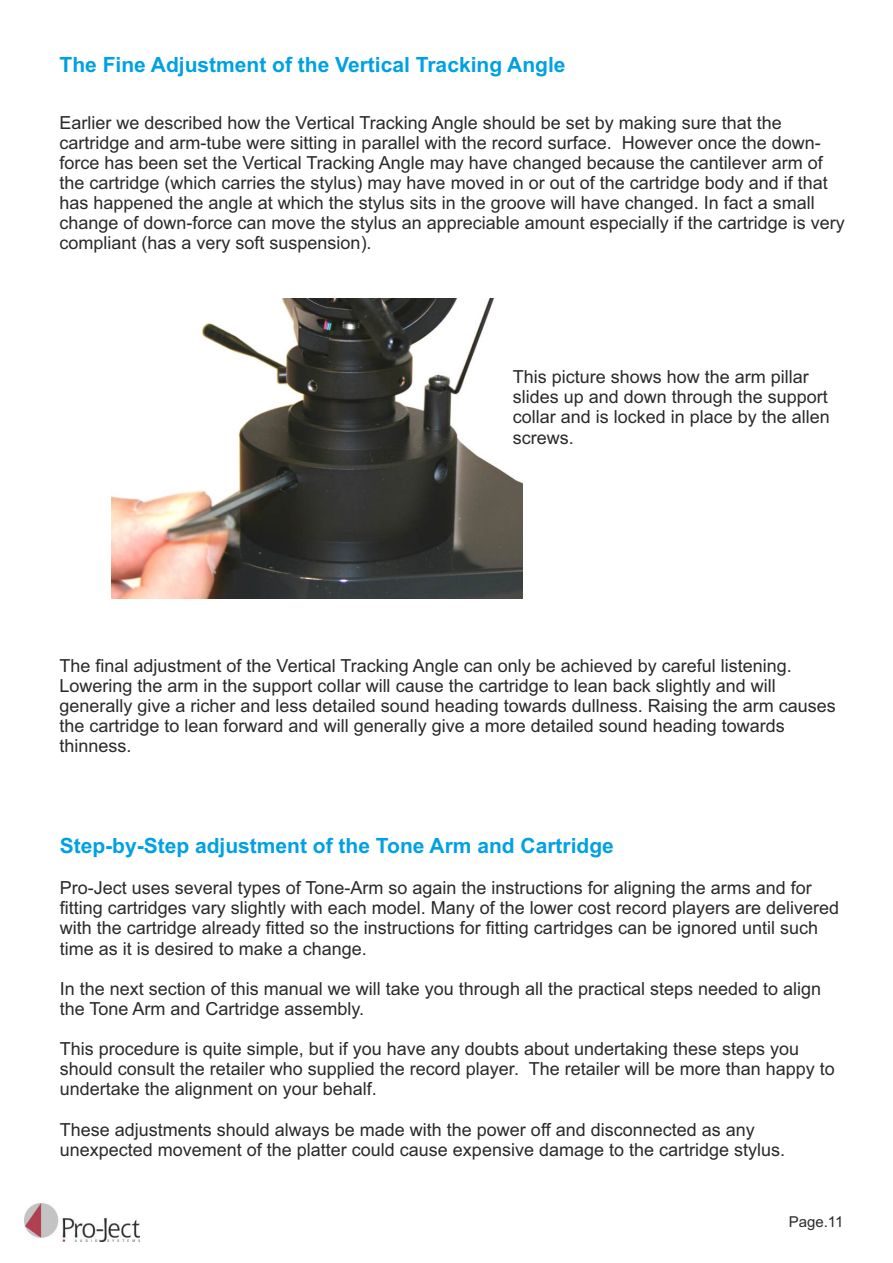
<style>
.page{position:relative;width:893px;height:1263px;background:#fff}
.page>*{position:absolute;margin:0;border:0;box-sizing:border-box;transform-origin:0 0}
.t1{font:700 21px "Arial";color:#00a1e3}
.t2{font:18px/20.1px "Arial";color:#2b2929}
.t3{font:15px "Arial";color:#2b2929}
</style>
<div class="page">
<img style="left:24px;top:1204px;width:115px;height:38px">
<img style="left:112px;top:299px;width:410px;height:300px">
<p class="t1" style="left:60px;top:57px;width:508px">The Fine Adjustment of the Vertical Tracking Angle</p>
<p class="t2" style="left:60px;top:114px;width:787px">Earlier we described how the Vertical Tracking Angle should be set by making sure that the cartridge and arm-tube were sitting in parallel with the record surface. However once the down&shy;force has been set the Vertical Tracking Angle may have changed because the cantilever arm of the cartridge (which carries the stylus) may have moved in or out of the cartridge body and if that has happened the angle at which the stylus sits in the groove will have changed. In fact a small change of down-force can move the stylus an appreciable amount especially if the cartridge is very compliant (has a very soft suspension).</p>
<p class="t2" style="left:513px;top:368px;width:319px">This picture shows how the arm pillar slides up and down through the support collar and is locked in place by the allen screws.</p>
<p class="t2" style="left:60px;top:657px;width:778px">The final adjustment of the Vertical Tracking Angle can only be achieved by careful listening.<br>Lowering the arm in the support collar will cause the cartridge to lean back slightly and will generally give a richer and less detailed sound heading towards dullness. Raising the arm causes the cartridge to lean forward and will generally give a more detailed sound heading towards thinness.</p>
<p class="t1" style="left:60px;top:838px;width:556px">Step-by-Step adjustment of the Tone Arm and Cartridge</p>
<p class="t2" style="left:60px;top:879px;width:781px">Pro-Ject uses several types of Tone-Arm so again the instructions for aligning the arms and for fitting cartridges vary slightly with each model. Many of the lower cost record players are delivered with the cartridge already fitted so the instructions for fitting cartridges can be ignored until such time as it is desired to make a change.</p>
<p class="t2" style="left:60px;top:980px;width:763px">In the next section of this manual we will take you through all the practical steps needed to align the Tone Arm and Cartridge assembly.</p>
<p class="t2" style="left:60px;top:1040px;width:777px">This procedure is quite simple, but if you have any doubts about undertaking these steps you should consult the retailer who supplied the record player. The retailer will be more than happy to undertake the alignment on your behalf.</p>
<p class="t2" style="left:60px;top:1121px;width:727px">These adjustments should always be made with the power off and disconnected as any unexpected movement of the platter could cause expensive damage to the cartridge stylus.</p>
<p class="t3" style="left:789px;top:1216px;width:56px">Page.11</p>
</div>
